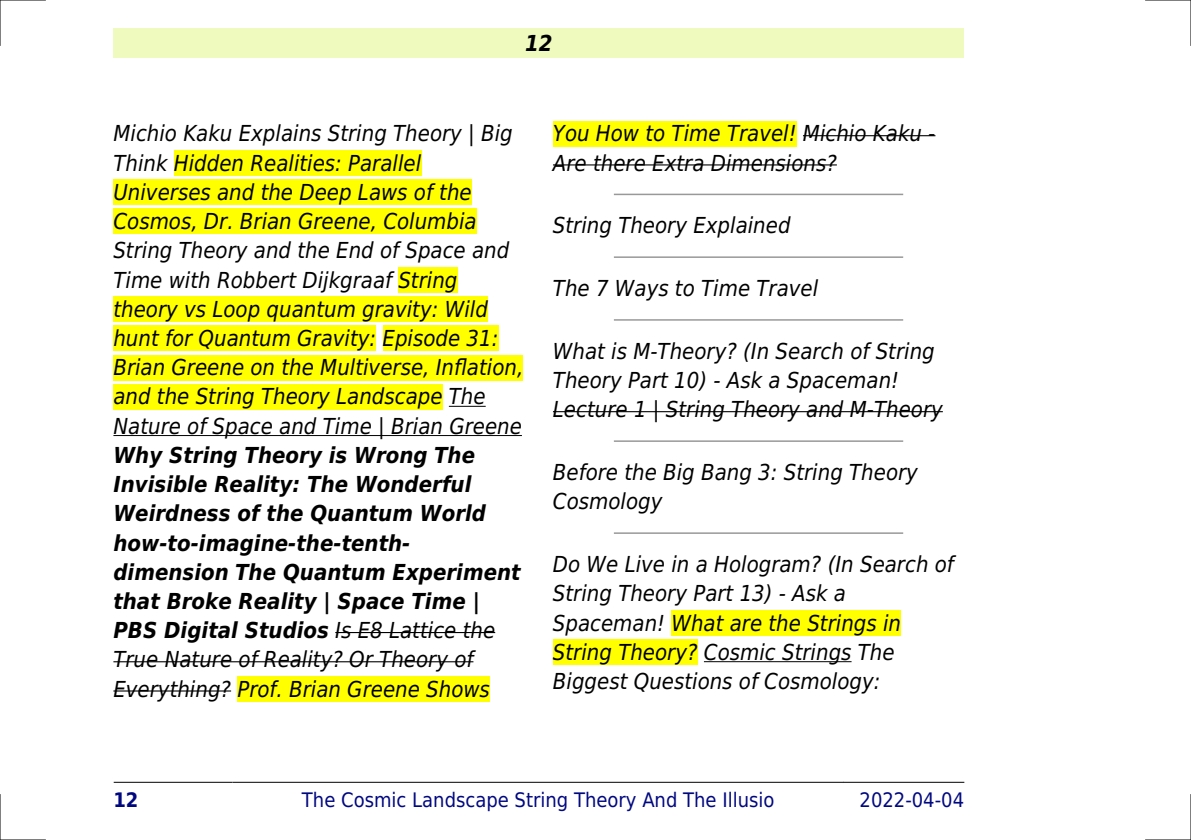
<style>
.page{position:relative;width:1191px;height:840px;background:#fff}
.page>*{position:absolute;margin:0;border:0;box-sizing:border-box;transform-origin:0 0}
.t1{font:italic 22px/29.2px "DejaVu Sans Condensed";color:#000}
.t2{font:italic 700 22px/29.2px "DejaVu Sans Condensed";color:#000}
.t3{font:20px "DejaVu Sans Condensed";color:#000880}
.t4{font:700 20px "DejaVu Sans Condensed";color:#000880}
.s1{font-weight:400}
</style>
<div class="page">
<div style="left:113px;top:28px;width:851px;height:30px;background:#effbbe"></div>
<hr style="left:114px;top:781px;width:119px;height:1px;background:#000">
<hr style="left:233px;top:781px;width:610px;height:1px;background:#000">
<hr style="left:844px;top:781px;width:120px;height:1px;background:#000">
<div style="left:174px;top:150px;width:247px;height:26px;background:#ff0"></div>
<div style="left:113px;top:179px;width:359px;height:26px;background:#ff0"></div>
<div style="left:113px;top:208px;width:364px;height:26px;background:#ff0"></div>
<div style="left:398px;top:267px;width:59px;height:25px;background:#ff0"></div>
<div style="left:113px;top:296px;width:375px;height:26px;background:#ff0"></div>
<div style="left:113px;top:325px;width:263px;height:26px;background:#ff0"></div>
<div style="left:382px;top:325px;width:116px;height:26px;background:#ff0"></div>
<div style="left:113px;top:354px;width:410px;height:26px;background:#ff0"></div>
<div style="left:113px;top:384px;width:329px;height:25px;background:#ff0"></div>
<hr style="left:449px;top:405px;width:37px;height:1px;background:#000">
<hr style="left:113px;top:435px;width:409px;height:1px;background:#000">
<hr style="left:335px;top:631px;width:160px;height:1px;background:#000">
<hr style="left:113px;top:660px;width:360px;height:2px;background:#000">
<hr style="left:113px;top:690px;width:118px;height:1px;background:#000">
<div style="left:237px;top:676px;width:253px;height:25px;background:#ff0"></div>
<div style="left:553px;top:121px;width:243px;height:25px;background:#ff0"></div>
<hr style="left:803px;top:135px;width:132px;height:1px;background:#000">
<hr style="left:553px;top:164px;width:284px;height:1px;background:#000">
<hr style="left:614px;top:193px;width:288px;height:2px;background:#999">
<hr style="left:614px;top:256px;width:288px;height:2px;background:#999">
<hr style="left:614px;top:319px;width:288px;height:1px;background:#999">
<hr style="left:553px;top:411px;width:390px;height:1px;background:#000">
<hr style="left:614px;top:440px;width:288px;height:1px;background:#999">
<hr style="left:614px;top:532px;width:288px;height:1px;background:#999">
<div style="left:671px;top:609px;width:230px;height:26px;background:#ff0"></div>
<div style="left:553px;top:639px;width:144px;height:25px;background:#ff0"></div>
<hr style="left:704px;top:660px;width:147px;height:1px;background:#000">
<hr style="left:0;top:0;width:45px;height:1px;background:#000">
<hr style="left:1145px;top:0;width:46px;height:1px;background:#000">
<hr style="left:0;top:839px;width:45px;height:1px;background:#000">
<hr style="left:1145px;top:839px;width:46px;height:1px;background:#000">
<hr style="left:0;top:0;width:1px;height:45px;background:#000">
<hr style="left:0;top:794px;width:1px;height:45px;background:#000">
<hr style="left:1190px;top:0;width:1px;height:45px;background:#000">
<hr style="left:1190px;top:794px;width:1px;height:45px;background:#000">
<p class="t2" style="left:525px;top:28px;width:29px">12</p>
<p class="t1" style="left:113px;top:119px;width:411px">Michio Kaku Explains String Theory | Big Think Hidden Realities: Parallel Universes and the Deep Laws of the Cosmos, Dr. Brian Greene, Columbia String Theory and the End of Space and Time with Robbert Dijkgraaf String theory vs Loop quantum gravity: Wild hunt for Quantum Gravity: Episode 31:<br>Brian Greene on the Multiverse, Inflation, and the String Theory Landscape The Nature of Space and Time | Brian Greene</p>
<p class="t2" style="left:113px;top:440px;width:409px">Why String Theory is Wrong The Invisible Reality: The Wonderful Weirdness of the Quantum World how-to-imagine-the-tenth&shy;dimension The Quantum Experiment that Broke Reality | Space Time | PBS Digital Studios <span class="s1">Is E8 Lattice the True Nature of Reality? Or Theory of Everything? Prof. Brian Greene Shows</span></p>
<p class="t1" style="left:553px;top:119px;width:384px">You How to Time Travel! Michio Kaku -<br>Are there Extra Dimensions?</p>
<p class="t1" style="left:553px;top:211px;width:239px">String Theory Explained</p>
<p class="t1" style="left:553px;top:274px;width:267px">The 7 Ways to Time Travel</p>
<p class="t1" style="left:553px;top:336px;width:391px">What is M-Theory? (In Search of String<br>Theory Part 10) - Ask a Spaceman!<br>Lecture 1 | String Theory and M-Theory</p>
<p class="t1" style="left:553px;top:457px;width:366px">Before the Big Bang 3: String Theory<br>Cosmology</p>
<p class="t1" style="left:553px;top:549px;width:402px">Do We Live in a Hologram? (In Search of String Theory Part 13) - Ask a Spaceman! What are the Strings in String Theory? Cosmic Strings The Biggest Questions of Cosmology:</p>
<p class="t4" style="left:113px;top:787px;width:27px">12</p>
<p class="t3" style="left:302px;top:787px;width:474px">The Cosmic Landscape String Theory And The Illusio</p>
<p class="t3" style="left:859px;top:787px;width:106px">2022-04-04</p>
</div>
